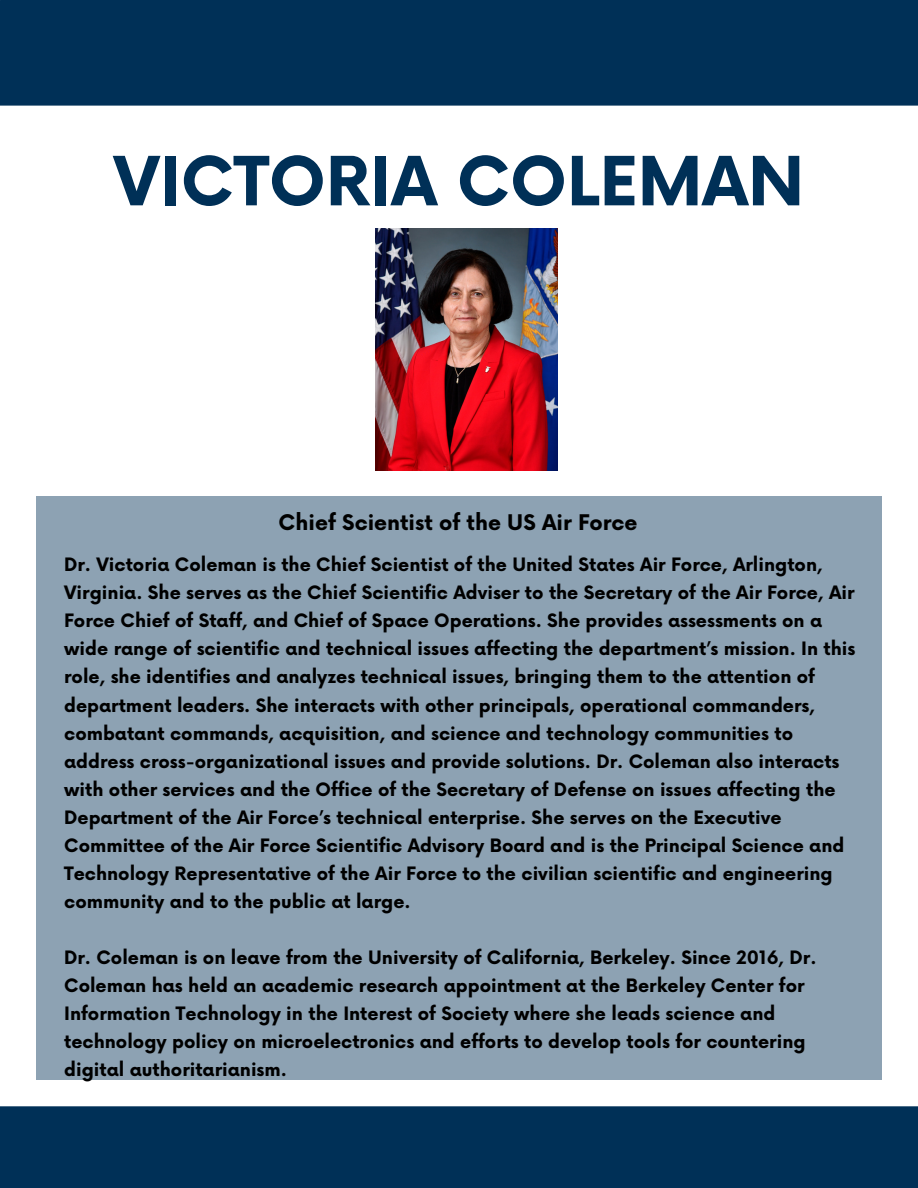
<style>
.page{position:relative;width:918px;height:1188px;background:#fff}
.page>*{position:absolute;margin:0;border:0;box-sizing:border-box;transform-origin:0 0}
.t1{font:700 66px "Now";color:#003057}
.t2{font:700 21px "Now";color:#000}
.t3{font:700 18px/28.2px "Now";color:#000}
</style>
<div class="page">
<div style="left:36px;top:497px;width:846px;height:583px;background:#8da2b3"></div>
<div style="left:0;top:1106px;width:918px;height:82px;background:#003057"></div>
<div style="left:0;top:0;width:918px;height:106px;background:#003057"></div>
<img style="left:375px;top:229px;width:183px;height:242px">
<p class="t1" style="left:114px;top:146px;width:692px">VICTORIA COLEMAN</p>
<p class="t2" style="left:279px;top:511px;width:360px">Chief Scientist of the US Air Force</p>
<p class="t3" style="left:64px;top:551px;width:793px">Dr. Victoria Coleman is the Chief Scientist of the United States Air Force, Arlington, Virginia. She serves as the Chief Scientific Adviser to the Secretary of the Air Force, Air Force Chief of Staff, and Chief of Space Operations. She provides assessments on a wide range of scientific and technical issues affecting the department’s mission. In this role, she identifies and analyzes technical issues, bringing them to the attention of department leaders. She interacts with other principals, operational commanders, combatant commands, acquisition, and science and technology communities to address cross-organizational issues and provide solutions. Dr. Coleman also interacts with other services and the Office of the Secretary of Defense on issues affecting the Department of the Air Force’s technical enterprise. She serves on the Executive Committee of the Air Force Scientific Advisory Board and is the Principal Science and Technology Representative of the Air Force to the civilian scientific and engineering community and to the public at large.</p>
<p class="t3" style="left:64px;top:944px;width:754px">Dr. Coleman is on leave from the University of California, Berkeley. Since 2016, Dr.<br>Coleman has held an academic research appointment at the Berkeley Center for Information Technology in the Interest of Society where she leads science and technology policy on microelectronics and efforts to develop tools for countering digital authoritarianism.</p>
</div>
